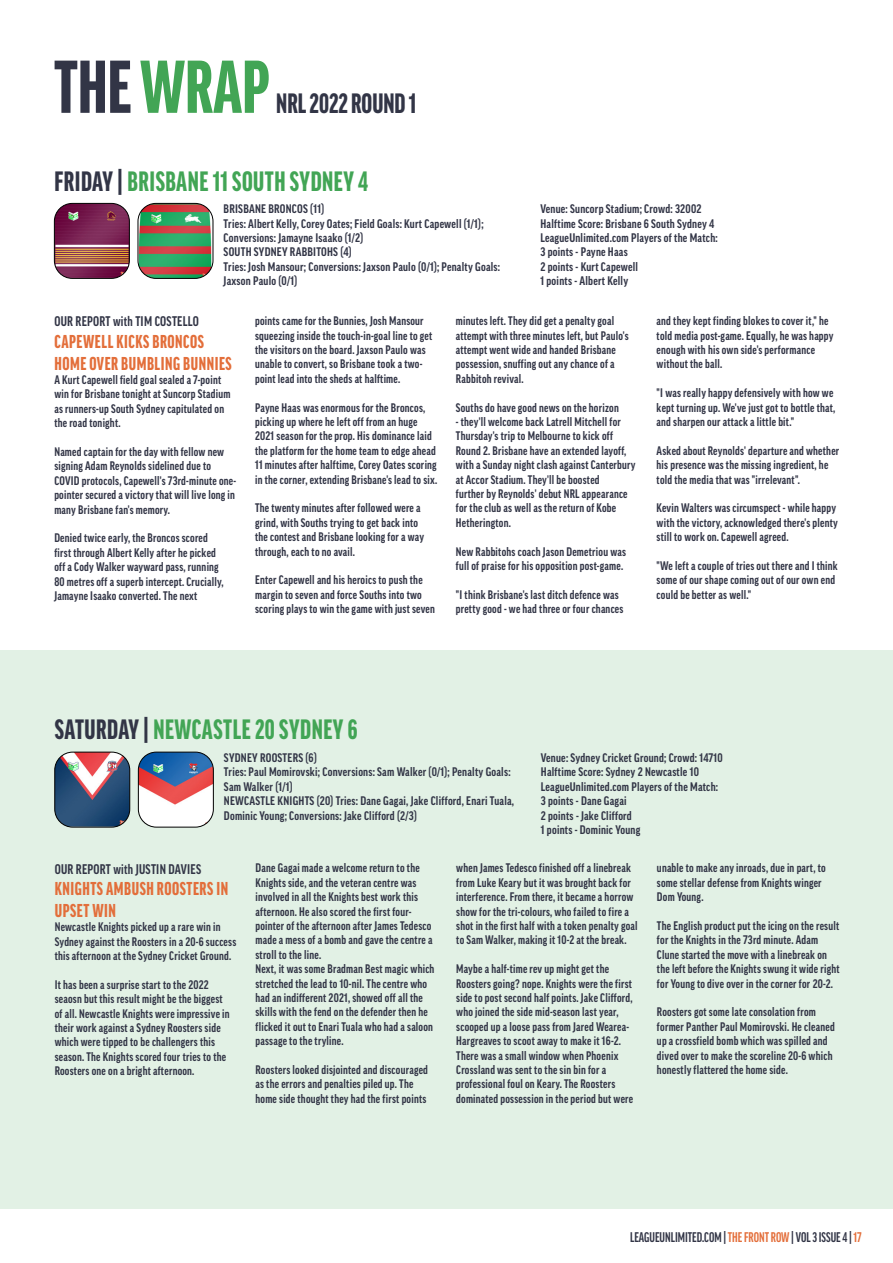
<style>
.page{position:relative;width:893px;height:1263px;background:#fff}
.page>*{position:absolute;margin:0;border:0;box-sizing:border-box;transform-origin:0 0}
.t1{font:900 extra-condensed 72px "Good Pro";color:#42a555}
.t2{font:900 extra-condensed 27px "Good Pro";letter-spacing:.02em;color:#42a555}
.t3{font:900 extra-condensed 27px "Good Pro";color:#323546}
.t4{font:900 extra-condensed 18px/21.6px "Good Pro";letter-spacing:.03em;color:#e36e3a}
.t5{font:700 condensed 13.5px "Good Pro";letter-spacing:.02em;color:#323546;scale:.95 1}
.t6{font:700 extra-condensed 13.5px "Good Pro";color:#323546}
.t7{font:700 condensed 12px/14.4px "Good Pro";letter-spacing:.02em;color:#323546}
.s1{color:#323546}
.s2{color:#e36e3a}
</style>
<div class="page">
<div style="left:0;top:651px;width:893px;height:558px;background:#e2f1e5"></div>
<img style="left:54px;top:203px;width:75px;height:75px">
<div style="left:54px;top:203px;width:76px;height:76px;border:1px solid #000;border-radius:18px"></div>
<img style="left:138px;top:203px;width:75px;height:75px">
<div style="left:138px;top:203px;width:75px;height:76px;border:1px solid #000;border-radius:18px"></div>
<img style="left:55px;top:752px;width:75px;height:75px">
<div style="left:54px;top:752px;width:76px;height:75px;border:1px solid #000;border-radius:18px"></div>
<img style="left:138px;top:752px;width:75px;height:75px">
<div style="left:138px;top:752px;width:76px;height:75px;border:1px solid #000;border-radius:18px"></div>
<p class="t1" style="left:54px;top:47px;width:217px"><span class="s1">THE</span> WRAP</p>
<p class="t3" style="left:276px;top:88px;width:141px">NRL 2022 ROUND 1</p>
<p class="t2" style="left:54px;top:166px;width:315px"><span class="s1">FRIDAY |</span>BRISBANE 11 SOUTH SYDNEY 4</p>
<p class="t7" style="left:224px;top:202px;width:102px">BRISBANE BRONCOS (11)</p>
<p class="t7" style="left:224px;top:216px;width:261px">Tries: Albert Kelly, Corey Oates; Field Goals: Kurt Capewell (1/1);<br>Conversions: Jamayne Isaako (1/2)</p>
<p class="t7" style="left:224px;top:245px;width:130px">SOUTH SYDNEY RABBITOHS (4)</p>
<p class="t7" style="left:224px;top:259px;width:278px">Tries: Josh Mansour; Conversions: Jaxson Paulo (0/1); Penalty Goals:<br>Jaxson Paulo (0/1)</p>
<p class="t7" style="left:540px;top:202px;width:163px">Venue: Suncorp Stadium; Crowd: 32002</p>
<p class="t7" style="left:540px;top:216px;width:175px">Halftime Score: Brisbane 6 South Sydney 4</p>
<p class="t7" style="left:540px;top:231px;width:179px">LeagueUnlimited.com Players of the Match:</p>
<p class="t7" style="left:540px;top:245px;width:89px">3 points - Payne Haas</p>
<p class="t7" style="left:540px;top:259px;width:99px">2 points - Kurt Capewell</p>
<p class="t7" style="left:540px;top:274px;width:89px">1 points - Albert Kelly</p>
<p class="t5" style="left:54px;top:314px;width:154px">OUR REPORT with TIM COSTELLO</p>
<p class="t4" style="left:54px;top:331px;width:179px">CAPEWELL KICKS BRONCOS<br>HOME OVER BUMBLING BUNNIES</p>
<p class="t7" style="left:54px;top:372px;width:178px">A Kurt Capewell field goal sealed a 7-point win for Brisbane tonight at Suncorp Stadium as runners-up South Sydney capitulated on the road tonight.</p>
<p class="t7" style="left:54px;top:444px;width:183px">Named captain for the day with fellow new signing Adam Reynolds sidelined due to COVID protocols, Capewell's 73rd-minute one&shy;pointer secured a victory that will live long in many Brisbane fan's memory.</p>
<p class="t7" style="left:54px;top:531px;width:171px">Denied twice early, the Broncos scored first through Albert Kelly after he picked off a Cody Walker wayward pass, running 80 metres off a superb intercept. Crucially, Jamayne Isaako converted. The next</p>
<p class="t7" style="left:255px;top:314px;width:179px">points came for the Bunnies, Josh Mansour squeezing inside the touch-in-goal line to get the visitors on the board. Jaxson Paulo was unable to convert, so Brisbane took a two&shy;point lead into the sheds at halftime.</p>
<p class="t7" style="left:255px;top:400px;width:184px">Payne Haas was enormous for the Broncos, picking up where he left off from an huge 2021 season for the prop. His dominance laid the platform for the home team to edge ahead 11 minutes after halftime, Corey Oates scoring in the corner, extending Brisbane's lead to six.</p>
<p class="t7" style="left:255px;top:501px;width:170px">The twenty minutes after followed were a grind, with Souths trying to get back into the contest and Brisbane looking for a way through, each to no avail.</p>
<p class="t7" style="left:255px;top:573px;width:181px">Enter Capewell and his heroics to push the margin to seven and force Souths into two scoring plays to win the game with just seven</p>
<p class="t7" style="left:456px;top:314px;width:174px">minutes left. They did get a penalty goal attempt with three minutes left, but Paulo's attempt went wide and handed Brisbane possession, snuffing out any chance of a Rabbitoh revival.</p>
<p class="t7" style="left:456px;top:400px;width:164px">Souths do have good news on the horizon</p>
<p class="t7" style="left:456px;top:414px;width:181px">- they'll welcome back Latrell Mitchell for Thursday's trip to Melbourne to kick off Round 2. Brisbane have an extended layoff, with a Sunday night clash against Canterbury at Accor Stadium. They'll be boosted<br>further by Reynolds' debut NRL appearance for the club as well as the return of Kobe Hetherington.</p>
<p class="t7" style="left:456px;top:544px;width:172px">New Rabbitohs coach Jason Demetriou was full of praise for his opposition post-game.</p>
<p class="t7" style="left:456px;top:587px;width:169px">"I think Brisbane's last ditch defence was pretty good - we had three or four chances</p>
<p class="t7" style="left:657px;top:314px;width:178px">and they kept finding blokes to cover it," he told media post-game. Equally, he was happy enough with his own side's performance without the ball.</p>
<p class="t7" style="left:657px;top:386px;width:180px">"I was really happy defensively with how we kept turning up. We've just got to bottle that, and sharpen our attack a little bit."</p>
<p class="t7" style="left:657px;top:443px;width:184px">Asked about Reynolds' departure and whether his presence was the missing ingredient, he told the media that was "irrelevant".</p>
<p class="t7" style="left:657px;top:501px;width:183px">Kevin Walters was circumspect - while happy with the victory, acknowledged there's plenty still to work on. Capewell agreed.</p>
<p class="t7" style="left:657px;top:558px;width:183px">"We left a couple of tries out there and I think some of our shape coming out of our own end could be better as well."</p>
<p class="t2" style="left:55px;top:715px;width:304px"><span class="s1">SATURDAY |</span> NEWCASTLE 20 SYDNEY 6</p>
<p class="t7" style="left:224px;top:750px;width:94px">SYDNEY ROOSTERS (6)</p>
<p class="t7" style="left:224px;top:765px;width:288px">Tries: Paul Momirovski; Conversions: Sam Walker (0/1); Penalty Goals:<br>Sam Walker (1/1)</p>
<p class="t7" style="left:224px;top:794px;width:292px">NEWCASTLE KNIGHTS (20) Tries: Dane Gagai, Jake Clifford, Enari Tuala,<br>Dominic Young; Conversions: Jake Clifford (2/3)</p>
<p class="t7" style="left:541px;top:750px;width:183px">Venue: Sydney Cricket Ground; Crowd: 14710</p>
<p class="t7" style="left:541px;top:765px;width:160px">Halftime Score: Sydney 2 Newcastle 10</p>
<p class="t7" style="left:541px;top:779px;width:179px">LeagueUnlimited.com Players of the Match:</p>
<p class="t7" style="left:541px;top:794px;width:87px">3 points - Dane Gagai</p>
<p class="t7" style="left:541px;top:808px;width:92px">2 points - Jake Clifford</p>
<p class="t7" style="left:541px;top:822px;width:101px">1 points - Dominic Young</p>
<p class="t5" style="left:55px;top:861px;width:156px">OUR REPORT with JUSTIN DAVIES</p>
<p class="t4" style="left:55px;top:878px;width:175px">KNIGHTS AMBUSH ROOSTERS IN<br>UPSET WIN</p>
<p class="t7" style="left:55px;top:920px;width:183px">Newcastle Knights picked up a rare win in<br>Sydney against the Roosters in a 20-6 success this afternoon at the Sydney Cricket Ground.</p>
<p class="t7" style="left:55px;top:977px;width:176px">It has been a surprise start to the 2022 seaosn but this result might be the biggest of all. Newcastle Knights were impressive in their work against a Sydney Roosters side which were tipped to be challengers this season. The Knights scored four tries to the Roosters one on a bright afternoon.</p>
<p class="t7" style="left:255px;top:861px;width:179px">Dane Gagai made a welcome return to the Knights side, and the veteran centre was involved in all the Knights best work this afternoon. He also scored the first four&shy;pointer of the afternoon after James Tedesco made a mess of a bomb and gave the centre a stroll to the line.</p>
<p class="t7" style="left:255px;top:962px;width:180px">Next, it was some Bradman Best magic which stretched the lead to 10-nil. The centre who had an indifferent 2021, showed off all the skills with the fend on the defender then he flicked it out to Enari Tuala who had a saloon passage to the tryline.</p>
<p class="t7" style="left:255px;top:1062px;width:174px">Roosters looked disjointed and discouraged as the errors and penalties piled up. The home side thought they had the first points</p>
<p class="t7" style="left:456px;top:861px;width:183px">when James Tedesco finished off a linebreak from Luke Keary but it was brought back for interference. From there, it became a horrow show for the tri-colours, who failed to fire a shot in the first half with a token penalty goal to Sam Walker, making it 10-2 at the break.</p>
<p class="t7" style="left:456px;top:962px;width:178px">Maybe a half-time rev up might get the Roosters going? nope. Knights were the first side to post second half points. Jake Clifford, who joined the side mid-season last year, scooped up a loose pass from Jared Wearea-Hargreaves to scoot away to make it 16-2.</p>
<p class="t7" style="left:456px;top:1048px;width:178px">There was a small window when Phoenix Crossland was sent to the sin bin for a professional foul on Keary. The Roosters dominated possession in the period but were</p>
<p class="t7" style="left:657px;top:861px;width:170px">unable to make any inroads, due in part, to some stellar defense from Knights winger<br>Dom Young.</p>
<p class="t7" style="left:657px;top:918px;width:184px">The English product put the icing on the result for the Knights in the 73rd minute. Adam Clune started the move with a linebreak on the left before the Knights swung it wide right for Young to dive over in the corner for 20-2.</p>
<p class="t7" style="left:657px;top:1005px;width:179px">Roosters got some late consolation from former Panther Paul Momirovski. He cleaned up a crossfield bomb which was spilled and dived over to make the scoreline 20-6 which honestly flattered the home side.</p>
<p class="t6" style="left:630px;top:1229px;width:233px">LEAGUEUNLIMITED.COM | <span class="s2">THE FRONT ROW</span> | VOL 3 ISSUE 4 | <span class="s2">17</span></p>
</div>
